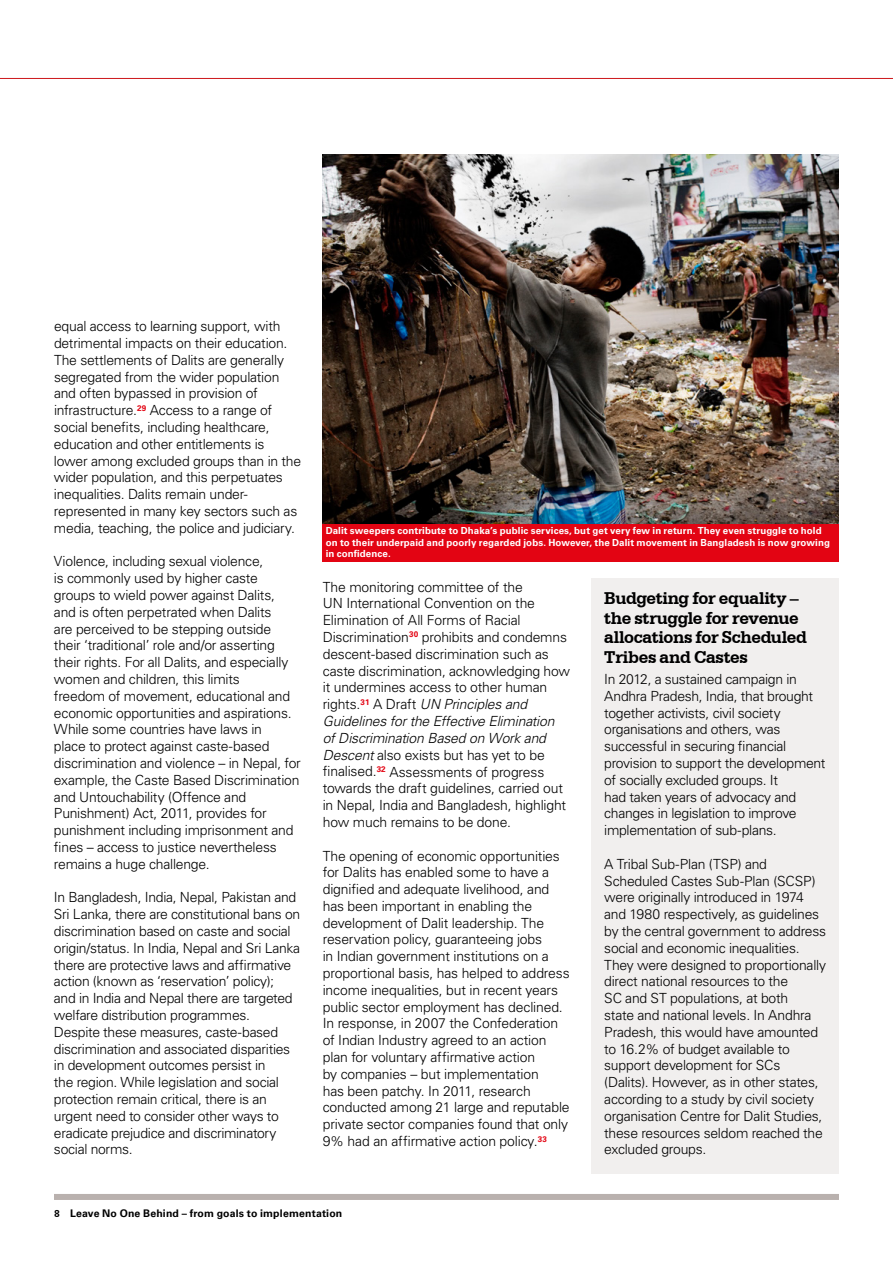
<style>
.page{position:relative;width:893px;height:1263px;background:#fff}
.page>*{position:absolute;margin:0;border:0;box-sizing:border-box;transform-origin:0 0}
.t1{font:700 18px/19.5px "Serifa BT";letter-spacing:-.02em;color:#000}
.t2{font:300 13.95px/16.8px "Univers CA";letter-spacing:-.015em;color:#000}
.t3{font:700 10.5px "Univers CA";letter-spacing:.015em;color:#000}
.t4{font:700 9.75px/11.2px "Univers CA";letter-spacing:.01em;color:#fff}
.s1{font-style:italic}
.s2{font-family:"Serifa BT"}
</style>
<div class="page">
<div style="left:54px;top:1194px;width:785px;height:6px;background:#b9b1ae"></div>
<hr style="left:0;top:78px;width:893px;height:1px;background:#cd1619">
<div style="left:591px;top:578px;width:248px;height:596px;background:#f1efee"></div>
<img style="left:323px;top:155px;width:516px;height:369px">
<div style="left:323px;top:524px;width:516px;height:38px;background:#e30413"></div>
<p class="t2" style="left:54px;top:318px;width:249px">equal access to learning support, with detrimental impacts on their education.<br>The settlements of Dalits are generally segregated from the wider population and often bypassed in provision of infrastructure.<sup>29</sup> Access to a range of social benefits, including healthcare, education and other entitlements is lower among excluded groups than in the wider population, and this perpetuates inequalities. Dalits remain under&shy;represented in many key sectors such as media, teaching, the police and judiciary.</p>
<p class="t2" style="left:54px;top:553px;width:248px">Violence, including sexual violence,<br>is commonly used by higher caste groups to wield power against Dalits,<br>and is often perpetrated when Dalits<br>are perceived to be stepping outside their ‘traditional’ role and/or asserting their rights. For all Dalits, and especially women and children, this limits<br>freedom of movement, educational and economic opportunities and aspirations.<br>While some countries have laws in<br>place to protect against caste-based discrimination and violence – in Nepal, for example, the Caste Based Discrimination and Untouchability (Offence and Punishment) Act, 2011, provides for punishment including imprisonment and fines – access to justice nevertheless remains a huge challenge.</p>
<p class="t2" style="left:54px;top:889px;width:248px">In Bangladesh, India, Nepal, Pakistan and Sri Lanka, there are constitutional bans on discrimination based on caste and social origin/status. In India, Nepal and Sri Lanka there are protective laws and affirmative action (known as ‘reservation’ policy);<br>and in India and Nepal there are targeted welfare distribution programmes.<br>Despite these measures, caste-based discrimination and associated disparities in development outcomes persist in<br>the region. While legislation and social protection remain critical, there is an urgent need to consider other ways to eradicate prejudice and discriminatory social norms.</p>
<p class="t4" style="left:326px;top:525px;width:506px">Dalit sweepers contribute to Dhaka’s public services, but get very few in return. They even struggle to hold on to their underpaid and poorly regarded jobs. However, the Dalit movement in Bangladesh is now growing in confidence.</p>
<p class="t2" style="left:323px;top:578px;width:249px">The monitoring committee of the<br>UN International Convention on the Elimination of All Forms of Racial Discrimination<sup>30</sup> prohibits and condemns descent-based discrimination such as caste discrimination, acknowledging how it undermines access to other human rights.<sup>31</sup> A Draft <span class="s1">UN Principles and Guidelines for the Effective Elimination<br>of Discrimination Based on Work and Descent</span> also exists but has yet to be finalised.<sup>32</sup> Assessments of progress towards the draft guidelines, carried out in Nepal, India and Bangladesh, highlight how much remains to be done.</p>
<p class="t2" style="left:323px;top:847px;width:248px">The opening of economic opportunities for Dalits has enabled some to have a dignified and adequate livelihood, and has been important in enabling the development of Dalit leadership. The reservation policy, guaranteeing jobs<br>in Indian government institutions on a proportional basis, has helped to address income inequalities, but in recent years public sector employment has declined.<br>In response, in 2007 the Confederation of Indian Industry agreed to an action plan for voluntary affirmative action<br>by companies – but implementation<br>has been patchy. In 2011, research conducted among 21 large and reputable private sector companies found that only 9% had an affirmative action policy.<sup>33</sup></p>
<p class="t1" style="left:604px;top:588px;width:204px">Budgeting for equality – the struggle for revenue allocations for Scheduled<br>Tribes and Castes</p>
<p class="t2" style="left:604px;top:671px;width:223px">In 2012, a sustained campaign in Andhra Pradesh, India, that brought together activists, civil society organisations and others, was successful in securing financial provision to support the development of socially excluded groups. It<br>had taken years of advocacy and changes in legislation to improve implementation of sub-plans.</p>
<p class="t2" style="left:604px;top:855px;width:223px">A Tribal Sub‑Plan (TSP) and Scheduled Castes Sub‑Plan (SCSP) were originally introduced in 1974 and 1980 respectively, as guidelines by the central government to address social and economic inequalities.<br>They were designed to proportionally direct national resources to the<br>SC and ST populations, at both<br>state and national levels. In Andhra Pradesh, this would have amounted to 16.2% of budget available to support development for SCs (Dalits). However, as in other states, according to a study by civil society organisation Centre for Dalit Studies, these resources seldom reached the excluded groups.</p>
<p class="t3" style="left:54px;top:1207px;width:290px"><span class="s2">8</span> Leave No One Behind – from goals to implementation</p>
</div>
